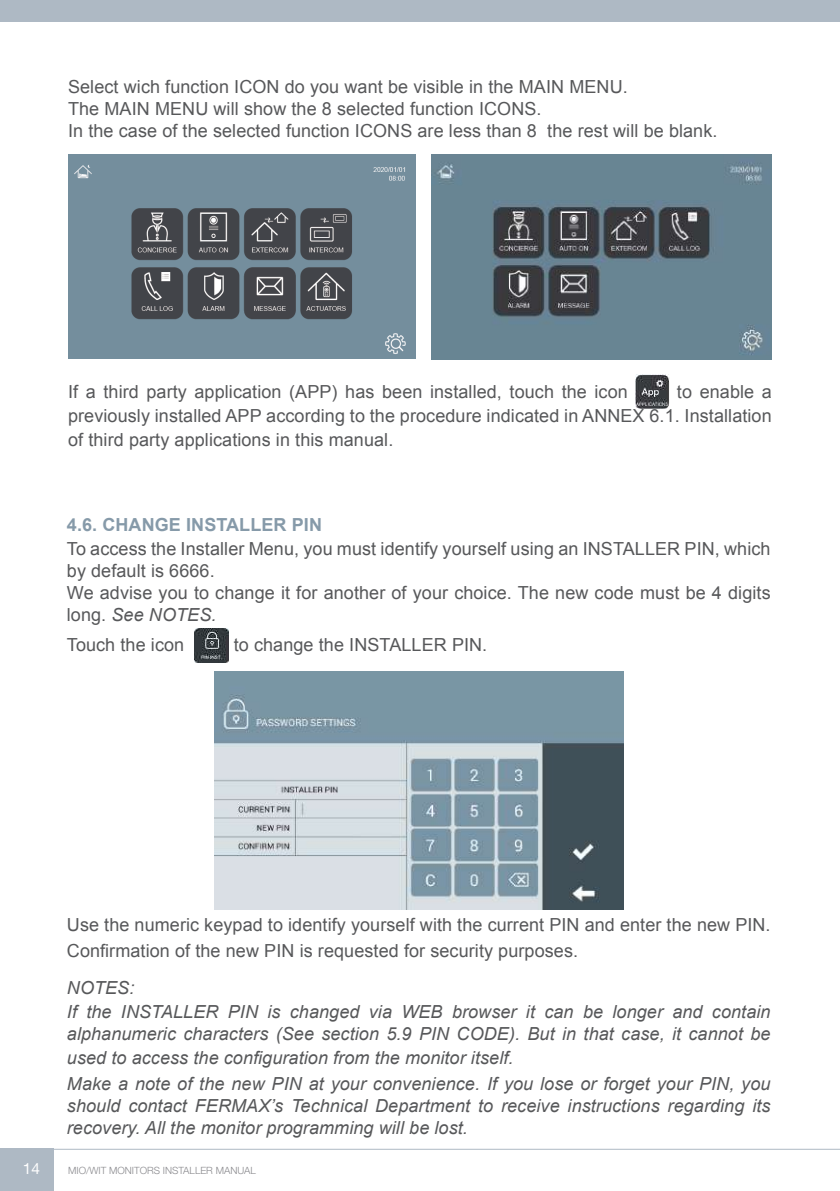
<style>
.page{position:relative;width:840px;height:1191px;background:#fff}
.page>*{position:absolute;margin:0;border:0;box-sizing:border-box;transform-origin:0 0}
.t1{font:18px/22px "Arial";letter-spacing:.005em;color:#57585a}
.t2{font:italic 18px/24px "Arial";letter-spacing:.005em;color:#57585a}
.t3{font:700 18px "Arial";letter-spacing:.005em;color:#869aa9}
.t4{font:15.4px "Helvetica Neue";color:#fff}
.t5{font:300 10px "Helvetica Neue LT Std";color:#8a8a8e}
.s1{font-style:italic}
</style>
<div class="page">
<div style="left:0;top:1148px;width:53px;height:43px;background:#aeb9c4"></div>
<hr style="left:0;top:1148px;width:839px;height:1px;background:#aeb9c4">
<div style="left:0;top:0;width:839px;height:22px;background:#aeb9c4"></div>
<img style="left:194px;top:629px;width:34px;height:34px">
<img style="left:214px;top:671px;width:408px;height:239px">
<img style="left:68px;top:155px;width:347px;height:203px">
<img style="left:431px;top:155px;width:340px;height:204px">
<img style="left:635px;top:374px;width:34px;height:34px">
<p class="t1" style="left:68px;top:75px;width:650px">Select wich function ICON do you want be visible in the MAIN MENU.<br>The MAIN MENU will show the 8 selected function ICONS.<br>In the case of the selected function ICONS are less than 8 the rest will be blank.</p>
<p class="t1" style="left:68px;top:381px;width:561px">If a third party application (APP) has been installed, touch the icon</p>
<p class="t1" style="left:68px;top:380px;width:704px;line-height:24px;text-align:justify;text-indent:608px">to enable a previously installed APP according to the procedure indicated in ANNEX 6.1. Installation of third party applications in this manual.</p>
<p class="t3" style="left:67px;top:513px;width:256px">4.6. CHANGE INSTALLER PIN</p>
<p class="t1" style="left:67px;top:537px;width:704px">To access the Installer Menu, you must identify yourself using an INSTALLER PIN, which by default is 6666.<br>We advise you to change it for another of your choice. The new code must be 4 digits long. <span class="s1">See NOTES.</span></p>
<p class="t1" style="left:67px;top:634px;width:119px">Touch the icon</p>
<p class="t1" style="left:234px;top:634px;width:255px">to change the INSTALLER PIN.</p>
<p class="t1" style="left:67px;top:911px;width:704px;line-height:26px">Use the numeric keypad to identify yourself with the current PIN and enter the new PIN.<br>Confirmation of the new PIN is requested for security purposes.</p>
<p class="t2" style="left:67px;top:976px;width:704px">NOTES:<br>If the INSTALLER PIN is changed via WEB browser it can be longer and contain</p>
<p class="t2" style="left:67px;top:1022px;width:704px">alphanumeric characters (See section 5.9 PIN CODE). But in that case, it cannot be used to access the configuration from the monitor itself.</p>
<p class="t2" style="left:67px;top:1073px;width:704px;line-height:22px;text-align:justify">Make a note of the new PIN at your convenience. If you lose or forget your PIN, you should contact FERMAX’s Technical Department to receive instructions regarding its recovery. All the monitor programming will be lost.</p>
<p class="t4" style="left:23px;top:1159px;width:19px">14</p>
<p class="t5" style="left:68px;top:1164px;width:189px">MIO/WIT MONITORS INSTALLER MANUAL</p>
</div>
